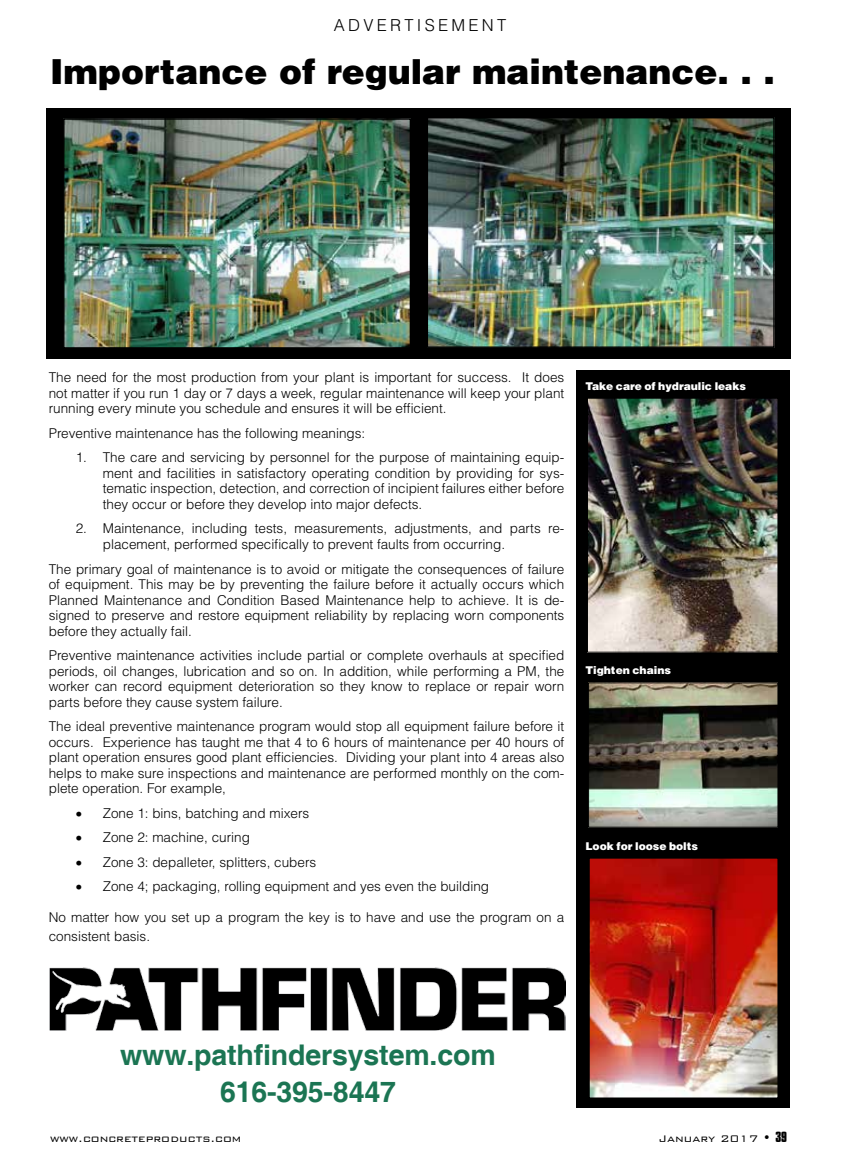
<style>
.page{position:relative;width:851px;height:1161px;background:#fff}
.page>*{position:absolute;margin:0;border:0;box-sizing:border-box;transform-origin:0 0}
.t1{font:900 34.5px "Helvetica";color:#000}
.t2{font:700 28.5px/37.5px "Helvetica";letter-spacing:-.005em;color:#1b7553;text-align:center}
.t3{font:300 16.5px "Helvetica";color:#000}
.t4{font:300 13.5px/15.5px "Helvetica";color:#000;text-align:justify}
.t5{font:300 12.75px "Bank Gothic BT";color:#000}
.t6{font:900 10.8px "Helvetica";letter-spacing:-.005em;color:#fff}
.s1{font-family:"Compacta BT";font-weight:700}
</style>
<div class="page">
<div style="left:46px;top:108px;width:744px;height:250px;background:#000"></div>
<div style="left:576px;top:370px;width:214px;height:738px;background:#000"></div>
<img style="left:49px;top:967px;width:516px;height:63px">
<img style="left:65px;top:120px;width:344px;height:227px">
<div style="left:63px;top:118px;width:348px;height:231px;border:1px solid #000"></div>
<img style="left:428px;top:119px;width:344px;height:227px">
<div style="left:426px;top:117px;width:348px;height:231px;border:1px solid #000"></div>
<img style="left:589px;top:400px;width:187px;height:251px">
<div style="left:587px;top:398px;width:191px;height:255px;border:1px solid #000"></div>
<img style="left:590px;top:684px;width:186px;height:142px">
<div style="left:588px;top:682px;width:190px;height:146px;border:1px solid #000"></div>
<img style="left:591px;top:860px;width:185px;height:236px">
<div style="left:589px;top:858px;width:189px;height:240px;border:1px solid #000"></div>
<p class="t3" style="left:334px;top:14px;width:174px">A D V E R T I S E M E N T</p>
<h1 class="t1" style="left:50px;top:49px;width:726px">Importance of regular maintenance. . .</h1>
<p class="t4" style="left:49px;top:369px;width:517px">The need for the most production from your plant is important for success. It does not matter if you run 1 day or 7 days a week, regular maintenance will keep your plant running every minute you schedule and ensures it will be efficient.</p>
<p class="t4" style="left:49px;top:425px;width:318px">Preventive maintenance has the following meanings:</p>
<p class="t4" style="left:103px;top:449px;width:463px;text-indent:-27px">1. The care and servicing by personnel for the purpose of maintaining equip&shy;ment and facilities in satisfactory operating condition by providing for sys&shy;tematic inspection, detection, and correction of incipient failures either before they occur or before they develop into major defects.</p>
<p class="t4" style="left:103px;top:521px;width:463px;text-indent:-27px">2. Maintenance, including tests, measurements, adjustments, and parts re&shy;placement, performed specifically to prevent faults from occurring.</p>
<p class="t4" style="left:49px;top:561px;width:517px">The primary goal of maintenance is to avoid or mitigate the consequences of failure of equipment. This may be by preventing the failure before it actually occurs which Planned Maintenance and Condition Based Maintenance help to achieve. It is de&shy;signed to preserve and restore equipment reliability by replacing worn components before they actually fail.</p>
<p class="t4" style="left:49px;top:647px;width:517px">Preventive maintenance activities include partial or complete overhauls at specified periods, oil changes, lubrication and so on. In addition, while performing a PM, the worker can record equipment deterioration so they know to replace or repair worn parts before they cause system failure.</p>
<p class="t4" style="left:49px;top:718px;width:517px">The ideal preventive maintenance program would stop all equipment failure before it occurs. Experience has taught me that 4 to 6 hours of maintenance per 40 hours of plant operation ensures good plant efficiencies. Dividing your plant into 4 areas also helps to make sure inspections and maintenance are performed monthly on the com&shy;plete operation. For example,</p>
<p class="t4" style="left:76px;top:805px;width:235px">• Zone 1: bins, batching and mixers</p>
<p class="t4" style="left:76px;top:830px;width:176px">• Zone 2: machine, curing</p>
<p class="t4" style="left:76px;top:854px;width:242px">• Zone 3: depalleter, splitters, cubers</p>
<p class="t4" style="left:76px;top:879px;width:415px">• Zone 4; packaging, rolling equipment and yes even the building</p>
<p class="t4" style="left:49px;top:907px;width:517px;line-height:19px">No matter how you set up a program the key is to have and use the program on a consistent basis.</p>
<p class="t6" style="left:585px;top:379px;width:162px">Take care of hydraulic leaks</p>
<p class="t6" style="left:585px;top:663px;width:87px">Tighten chains</p>
<p class="t6" style="left:585px;top:839px;width:114px">Look for loose bolts</p>
<h2 class="t2" style="left:120px;top:1037px;width:377px">www.pathfindersystem.com<br>616-395-8447</h2>
<p class="t5" style="left:50px;top:1132px;width:193px">www.concreteproducts.com</p>
<p class="t5" style="left:658px;top:1132px;width:130px">January 2017 • <span class="s1">39</span></p>
</div>
